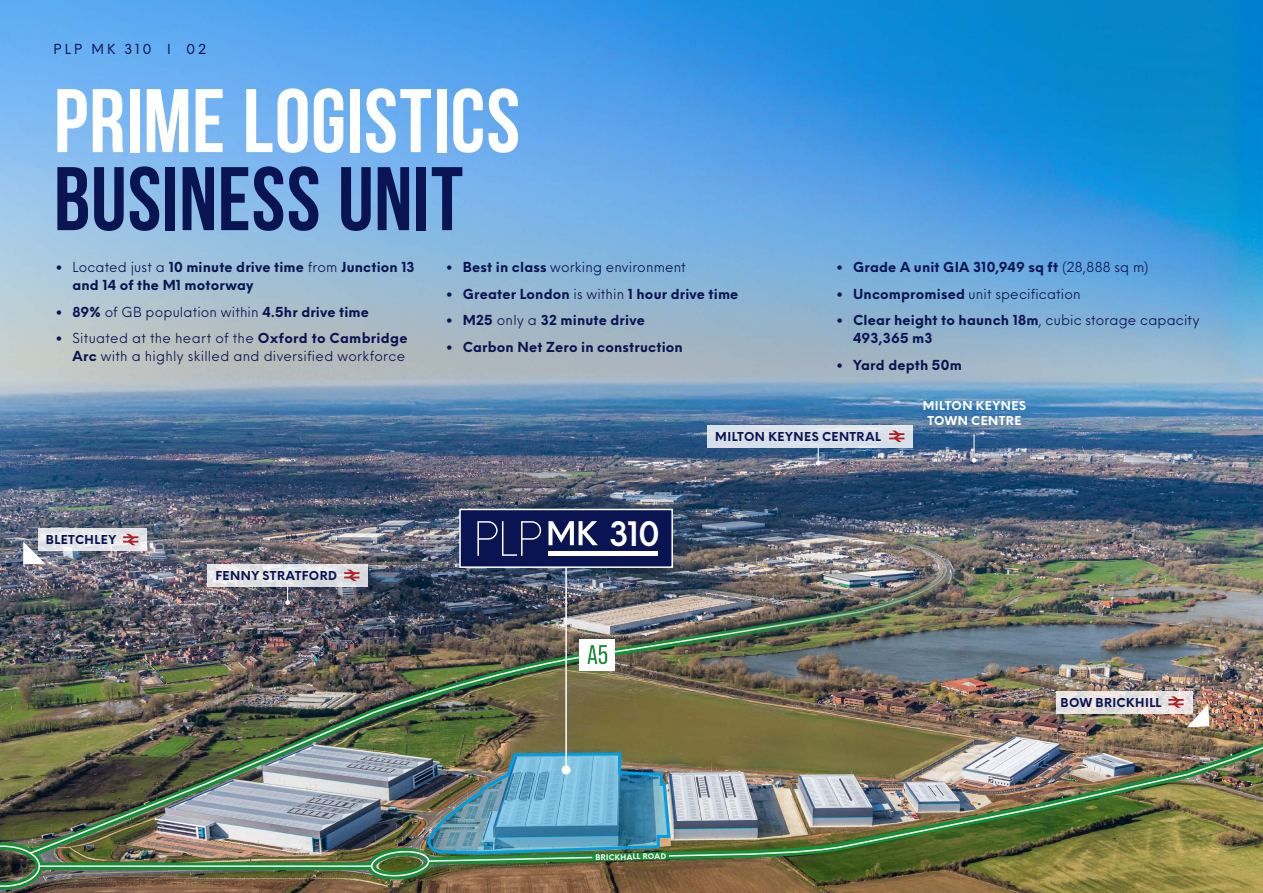
<style>
.page{position:relative;width:1263px;height:893px;background:#fff}
.page>*{position:absolute;margin:0;border:0;box-sizing:border-box;transform-origin:0 0}
.t1{font:700 90px "Bebas Neue";letter-spacing:.01em;color:#fff}
.t2{font:700 90px "Bebas Neue";letter-spacing:.005em;color:#0b1452}
.t3{font:600 33px "Neue Einstellung";color:#fff}
.t4{font:700 13.5px/18px "Neue Einstellung";letter-spacing:.01em;color:#0b1452}
.t5{font:13.5px/18px "Neue Einstellung";letter-spacing:.015em;color:#0b1452;text-align:right}
.t6{font:13.5px "Neue Einstellung";letter-spacing:.23em;color:#0b1452}
.t7{font:700 12px "Neue Einstellung";letter-spacing:.035em;color:#0b1452}
.t8{font:700 12px/15px "Neue Einstellung";letter-spacing:.04em;color:#fff;text-align:center}
.t9{font:700 7.5px "Neue Einstellung";color:#fff}
.s1{font-weight:400}
.s2{font-weight:700}
</style>
<div class="page">
<img style="left:0;top:183px;width:1262px;height:710px">
<svg style="left:0;top:0;width:1263px;height:183px;background:#429de4"></svg>
<svg style="left:1056px;top:691px;width:136px;height:22px;background:#e6e2e0"></svg>
<svg style="left:816px;top:447px;width:4px;height:18px"></svg>
<svg style="left:972px;top:434px;width:4px;height:29px"></svg>
<svg style="left:1168px;top:696px;width:41px;height:31px"></svg>
<div style="left:38px;top:862px;width:334px;height:8px;background:#188e38"></div>
<img style="left:672px;top:737px;width:591px;height:132px">
<img style="left:20px;top:531px;width:941px;height:328px">
<svg style="left:0;top:842px;width:43px;height:48px;background:#466549"></svg>
<hr style="left:39px;top:865px;width:333px;height:2px;background:#fff">
<img style="left:29px;top:538px;width:931px;height:317px">
<div style="left:580px;top:639px;width:35px;height:31px;background:#fff"></div>
<svg style="left:587px;top:645px;width:20px;height:19px"></svg>
<img style="left:667px;top:745px;width:596px;height:112px">
<svg style="left:285px;top:586px;width:5px;height:19px"></svg>
<svg style="left:39px;top:528px;width:108px;height:23px;background:#e5e5e8"></svg>
<svg style="left:23px;top:542px;width:23px;height:22px"></svg>
<svg style="left:123px;top:534px;width:15px;height:11px"></svg>
<svg style="left:207px;top:564px;width:161px;height:22px;background:#e2e2e5"></svg>
<svg style="left:344px;top:570px;width:15px;height:11px"></svg>
<div style="left:708px;top:425px;width:205px;height:22px;background:#d8e0e9"></div>
<svg style="left:889px;top:431px;width:15px;height:11px"></svg>
<img style="left:366px;top:751px;width:306px;height:133px">
<hr style="left:565px;top:528px;width:2px;height:242px;background:#fff">
<div style="left:562px;top:765px;width:9px;height:9px;background:#fff;border-radius:50%"></div>
<div style="left:459px;top:509px;width:214px;height:59px;background:#0b1452;border:2px solid #fff"></div>
<svg style="left:477px;top:521px;width:64px;height:35px"></svg>
<svg style="left:548px;top:521px;width:50px;height:24px"></svg>
<hr style="left:548px;top:552px;width:110px;height:4px;background:#fff">
<p class="t6" style="left:54px;top:40px;width:154px">PLP MK 310 I 02</p>
<h1 class="t1" style="left:54px;top:72px;width:468px">PRIME LOGISTICS</h1>
<h1 class="t2" style="left:54px;top:150px;width:411px">BUSINESS UNIT</h1>
<p class="t4" style="left:72px;top:259px;width:344px;text-indent:-17px">• <span class="s1">Located just a</span> 10 minute drive time <span class="s1">from</span> Junction 13 and 14 of the M1 motorway</p>
<p class="t5" style="left:55px;top:303px;width:315px"><span class="s2">• 89%</span> of GB population within <span class="s2">4.5hr drive time</span></p>
<p class="t5" style="left:55px;top:330px;width:354px"><span class="s2">•</span> Situated at the heart of the <span class="s2">Oxford to Cambridge<br>Arc</span> with a highly skilled and diversified workforce</p>
<p class="t5" style="left:446px;top:259px;width:242px"><span class="s2">• Best in class</span> working environment</p>
<p class="t4" style="left:446px;top:285px;width:294px">• Greater London <span class="s1">is within</span> 1 hour drive time</p>
<p class="t4" style="left:446px;top:312px;width:201px">• M25 <span class="s1">only a</span> 32 minute drive</p>
<p class="t4" style="left:446px;top:338px;width:239px">• Carbon Net Zero in construction</p>
<p class="t4" style="left:836px;top:259px;width:314px">• Grade A unit GIA 310,949 sq ft <span class="s1">(28,888 sq m)</span></p>
<p class="t5" style="left:836px;top:285px;width:246px"><span class="s2">• Uncompromised</span> unit specification</p>
<p class="t4" style="left:853px;top:312px;width:348px;text-indent:-17px">• Clear height to haunch 18m<span class="s1">, cubic storage capacity<br></span>493,365 m3</p>
<p class="t4" style="left:836px;top:356px;width:127px">• Yard depth 50m</p>
<p class="t8" style="left:923px;top:399px;width:105px">MILTON KEYNES<br>TOWN CENTRE</p>
<p class="t7" style="left:46px;top:531px;width:72px">BLETCHLEY</p>
<p class="t7" style="left:215px;top:567px;width:123px">FENNY STRATFORD</p>
<h2 class="t3" style="left:609px;top:511px;width:52px">310</h2>
<p class="t7" style="left:715px;top:428px;width:167px">MILTON KEYNES CENTRAL</p>
<p class="t9" style="left:595px;top:852px;width:72px;rotate:-1deg">BRICKHALL ROAD</p>
<p class="t7" style="left:1061px;top:694px;width:102px">BOW BRICKHILL</p>
</div>
